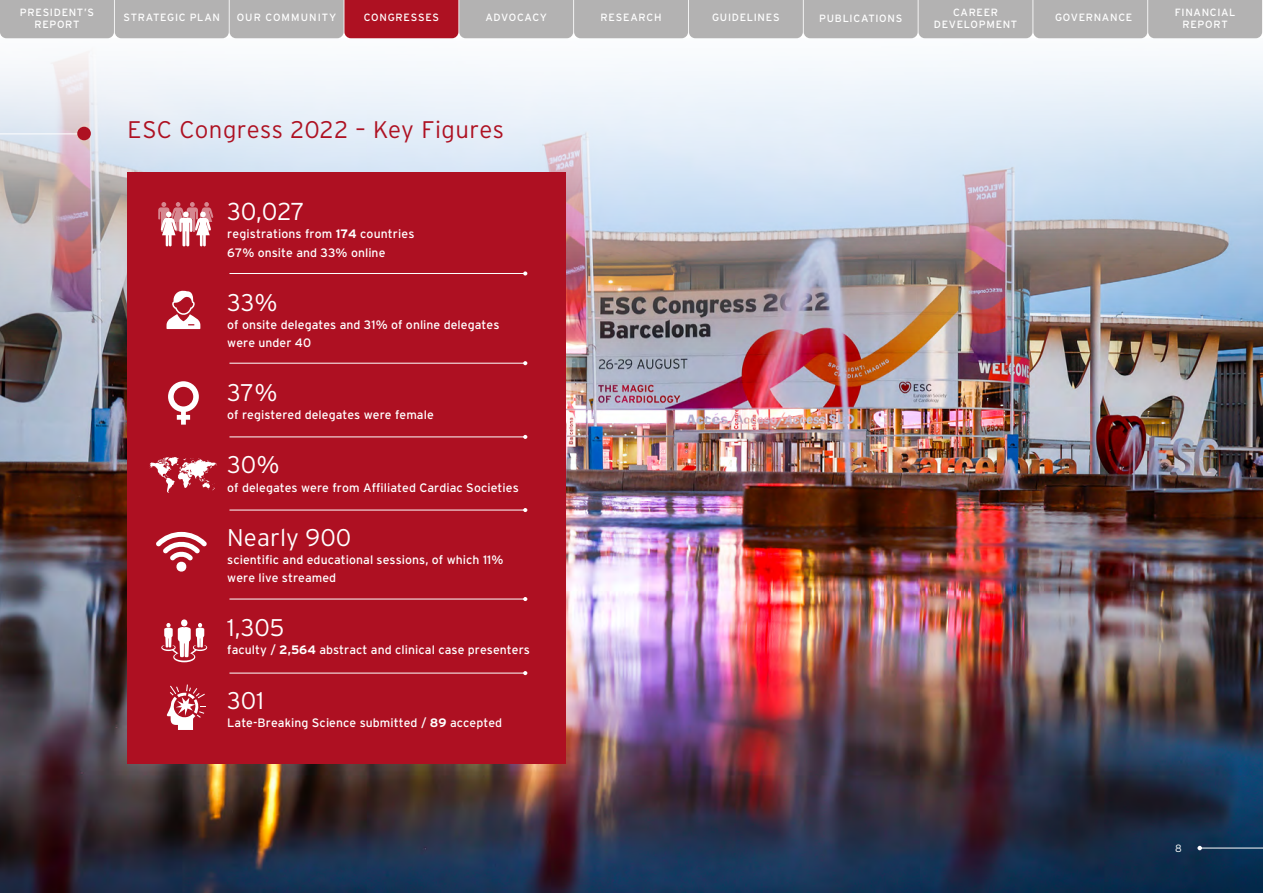
<style>
.page{position:relative;width:1263px;height:893px;background:#fff}
.page>*{position:absolute;margin:0;border:0;box-sizing:border-box;transform-origin:0 0}
.t1{font:300 24.45px "Interstate WGL";color:#fff}
.t2{font:300 24.15px "Interstate WGL";letter-spacing:.005em;color:#fff}
.t3{font:300 24px "Interstate WGL";letter-spacing:.015em;color:#ae1122}
.t4{font:12.3px/18.1px "Interstate WGL";letter-spacing:.005em;color:#fff}
.t5{font:10.5px/12.6px "Interstate WGL";letter-spacing:.065em;color:#fff;text-align:center}
.t6{font:10.5px "Interstate WGL";letter-spacing:.1em;color:#fff}
.t7{font:300 10.5px "Interstate WGL";color:#fff}
.s1{font-weight:700}
</style>
<div class="page">
<img style="left:0;top:349px;width:1263px;height:544px">
<img style="left:0;top:0;width:1263px;height:349px">
<hr style="left:0;top:134px;width:80px;height:1px;background:#fff">
<div style="left:77px;top:127px;width:14px;height:13px;background:#ae1122;border-radius:50%"></div>
<div style="left:128px;top:172px;width:438px;height:591px;background:#ae1022"></div>
<svg style="left:150px;top:457px;width:67px;height:36px"></svg>
<svg style="left:166px;top:290px;width:34px;height:39px"></svg>
<svg style="left:168px;top:381px;width:31px;height:44px"></svg>
<svg style="left:166px;top:684px;width:40px;height:46px"></svg>
<hr style="left:229px;top:273px;width:296px;height:1px;background:#fff">
<svg style="left:523px;top:271px;width:4px;height:5px"></svg>
<hr style="left:229px;top:363px;width:296px;height:1px;background:#fff">
<svg style="left:523px;top:361px;width:4px;height:4px"></svg>
<hr style="left:229px;top:437px;width:296px;height:1px;background:#fff">
<svg style="left:523px;top:435px;width:4px;height:4px"></svg>
<hr style="left:229px;top:510px;width:296px;height:1px;background:#fff">
<svg style="left:523px;top:508px;width:4px;height:4px"></svg>
<hr style="left:229px;top:599px;width:296px;height:1px;background:#fff">
<svg style="left:523px;top:597px;width:4px;height:4px"></svg>
<hr style="left:229px;top:673px;width:296px;height:1px;background:#fff">
<svg style="left:523px;top:671px;width:4px;height:4px"></svg>
<div style="left:181px;top:619px;width:6px;height:7px;background:#fff;border-radius:50%"></div>
<svg style="left:161px;top:623px;width:46px;height:39px"></svg>
<svg style="left:156px;top:532px;width:51px;height:40px"></svg>
<svg style="left:158px;top:202px;width:55px;height:44px"></svg>
<svg style="left:0;top:0;width:1262px;height:38px;background:#b3a4a5"></svg>
<hr style="left:1200px;top:848px;width:63px;height:1px;background:#fff">
<svg style="left:1197px;top:846px;width:5px;height:4px"></svg>
<p class="t5" style="left:20px;top:5px;width:76px">PRESIDENT’S<br>REPORT</p>
<p class="t5" style="left:124px;top:11px;width:98px">STRATEGIC PLAN</p>
<p class="t6" style="left:237px;top:10px;width:101px">OUR COMMUNITY</p>
<p class="t5" style="left:364px;top:11px;width:77px">CONGRESSES</p>
<p class="t5" style="left:485px;top:11px;width:63px">ADVOCACY</p>
<p class="t5" style="left:601px;top:11px;width:62px">RESEARCH</p>
<p class="t5" style="left:712px;top:11px;width:69px">GUIDELINES</p>
<p class="t5" style="left:934px;top:5px;width:85px">CAREER<br>DEVELOPMENT</p>
<p class="t5" style="left:819px;top:12px;width:85px">PUBLICATIONS</p>
<p class="t5" style="left:1055px;top:11px;width:79px">GOVERNANCE</p>
<p class="t5" style="left:1175px;top:5px;width:62px">FINANCIAL<br>REPORT</p>
<h3 class="t3" style="left:128px;top:113px;width:378px">ESC Congress 2022 – Key Figures</h3>
<h1 class="t1" style="left:227px;top:194px;width:79px">30,027</h1>
<p class="t4" style="left:227px;top:225px;width:189px">registrations from <span class="s1">174</span> countries<br>67% onsite and 33% online</p>
<h2 class="t2" style="left:227px;top:285px;width:52px">33%</h2>
<p class="t4" style="left:227px;top:315px;width:274px">of onsite delegates and 31% of online delegates were under 40</p>
<h2 class="t2" style="left:227px;top:375px;width:52px">37%</h2>
<p class="t4" style="left:227px;top:405px;width:208px">of registered delegates were female</p>
<h2 class="t2" style="left:227px;top:448px;width:54px">30%</h2>
<p class="t4" style="left:227px;top:478px;width:293px">of delegates were from Affiliated Cardiac Societies</p>
<h2 class="t2" style="left:227px;top:520px;width:126px">Nearly 900</h2>
<p class="t4" style="left:227px;top:550px;width:278px">scientific and educational sessions, of which 11% were live streamed</p>
<h2 class="t2" style="left:227px;top:610px;width:59px">1,305</h2>
<p class="t4" style="left:227px;top:640px;width:304px">faculty / <span class="s1">2,564</span> abstract and clinical case presenters</p>
<h2 class="t2" style="left:227px;top:683px;width:38px">301</h2>
<p class="t4" style="left:227px;top:713px;width:276px">Late-Breaking Science submitted / <span class="s1">89</span> accepted</p>
<p class="t7" style="left:1175px;top:841px;width:8px">8</p>
</div>
